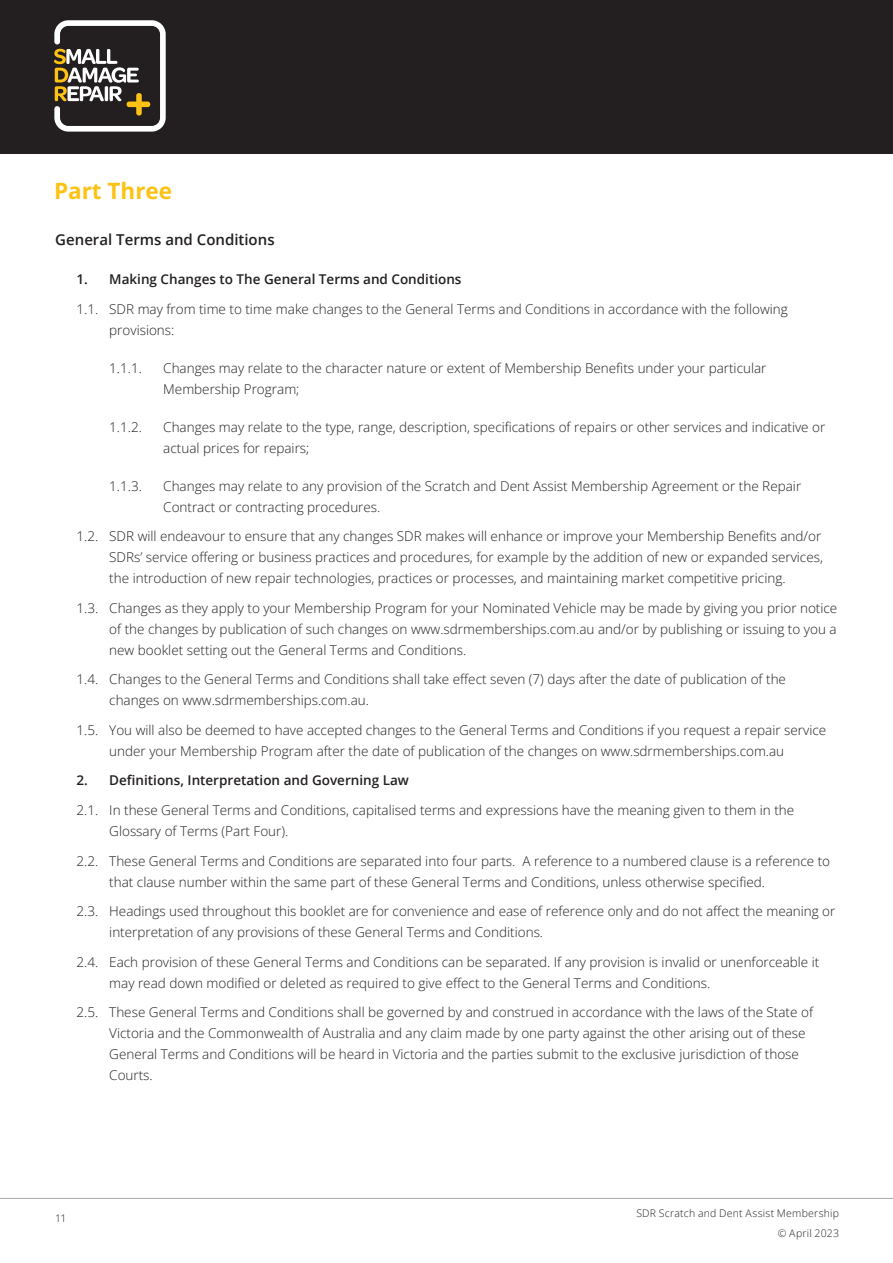
<style>
.page{position:relative;width:893px;height:1263px;background:#fff}
.page>*{position:absolute;margin:0;border:0;box-sizing:border-box;transform-origin:0 0}
.Page_Heading{font:700 22.5px "Open Sans";color:#fdc214}
.Subheading{font:600 15px "Open Sans";color:#231f20}
.List{font:300 13.5px/21px "Open Sans";color:#231f20}
.Number_List_Indent{font:300 13.5px/21px "Open Sans";color:#231f20}
.List-2{font:600 13.5px "Open Sans";color:#231f20}
.t1{font:300 10.5px/19.5px "Open Sans";letter-spacing:.02em;color:#231f20;text-align:right}
</style>
<div class="page">
<div style="left:0;top:0;width:893px;height:153px;background:#231f20"></div>
<hr style="left:0;top:1198px;width:893px;height:1px;background:#a8a9ad">
<svg style="left:54px;top:20px;width:112px;height:112px"></svg>
<p class="Page_Heading" style="left:54px;top:176px;width:120px">Part Three</p>
<p class="Subheading" style="left:55px;top:230px;width:221px">General Terms and Conditions</p>
<p class="List-2" style="left:77px;top:270px;width:386px">1. Making Changes to The General Terms and Conditions</p>
<p class="List" style="left:109px;top:298px;width:680px;text-indent:-33px">1.1. SDR may from time to time make changes to the General Terms and Conditions in accordance with the following provisions:</p>
<p class="Number_List_Indent" style="left:109px;top:357px;width:34px">1.1.1.</p>
<p class="Number_List_Indent" style="left:163px;top:357px;width:605px">Changes may relate to the character nature or extent of Membership Benefits under your particular<br>Membership Program;</p>
<p class="Number_List_Indent" style="left:109px;top:416px;width:34px">1.1.2.</p>
<p class="Number_List_Indent" style="left:163px;top:416px;width:664px">Changes may relate to the type, range, description, specifications of repairs or other services and indicative or actual prices for repairs;</p>
<p class="Number_List_Indent" style="left:109px;top:475px;width:34px">1.1.3.</p>
<p class="Number_List_Indent" style="left:163px;top:475px;width:639px">Changes may relate to any provision of the Scratch and Dent Assist Membership Agreement or the Repair<br>Contract or contracting procedures.</p>
<p class="List" style="left:109px;top:526px;width:715px;text-indent:-33px">1.2. SDR will endeavour to ensure that any changes SDR makes will enhance or improve your Membership Benefits and/or<br>SDRs’ service offering or business practices and procedures, for example by the addition of new or expanded services, the introduction of new repair technologies, practices or processes, and maintaining market competitive pricing.</p>
<p class="List" style="left:109px;top:597px;width:730px;text-align:justify;text-indent:-33px">1.3. Changes as they apply to your Membership Program for your Nominated Vehicle may be made by giving you prior notice of the changes by publication of such changes on www.sdrmemberships.com.au and/or by publishing or issuing to you a new booklet setting out the General Terms and Conditions.</p>
<p class="List" style="left:109px;top:669px;width:678px;text-indent:-33px">1.4. Changes to the General Terms and Conditions shall take effect seven (7) days after the date of publication of the changes on www.sdrmemberships.com.au.</p>
<p class="List" style="left:109px;top:719px;width:718px;text-indent:-33px">1.5. You will also be deemed to have accepted changes to the General Terms and Conditions if you request a repair service under your Membership Program after the date of publication of the changes on www.sdrmemberships.com.au</p>
<p class="List-2" style="left:77px;top:771px;width:334px">2. Definitions, Interpretation and Governing Law</p>
<p class="List" style="left:109px;top:799px;width:686px;text-indent:-33px">2.1. In these General Terms and Conditions, capitalised terms and expressions have the meaning given to them in the<br>Glossary of Terms (Part Four).</p>
<p class="List" style="left:109px;top:850px;width:722px;text-indent:-33px">2.2. These General Terms and Conditions are separated into four parts. A reference to a numbered clause is a reference to that clause number within the same part of these General Terms and Conditions, unless otherwise specified.</p>
<p class="List" style="left:109px;top:900px;width:728px;text-indent:-33px">2.3. Headings used throughout this booklet are for convenience and ease of reference only and do not affect the meaning or interpretation of any provisions of these General Terms and Conditions.</p>
<p class="List" style="left:109px;top:951px;width:712px;text-indent:-33px">2.4. Each provision of these General Terms and Conditions can be separated. If any provision is invalid or unenforceable it may read down modified or deleted as required to give effect to the General Terms and Conditions.</p>
<p class="List" style="left:109px;top:1001px;width:705px;text-indent:-33px">2.5. These General Terms and Conditions shall be governed by and construed in accordance with the laws of the State of Victoria and the Commonwealth of Australia and any claim made by one party against the other arising out of these General Terms and Conditions will be heard in Victoria and the parties submit to the exclusive jurisdiction of those Courts.</p>
<p class="t1" style="left:55px;top:1208px;width:13px">11</p>
<p class="t1" style="left:636px;top:1203px;width:204px">SDR Scratch and Dent Assist Membership © April 2023</p>
</div>
